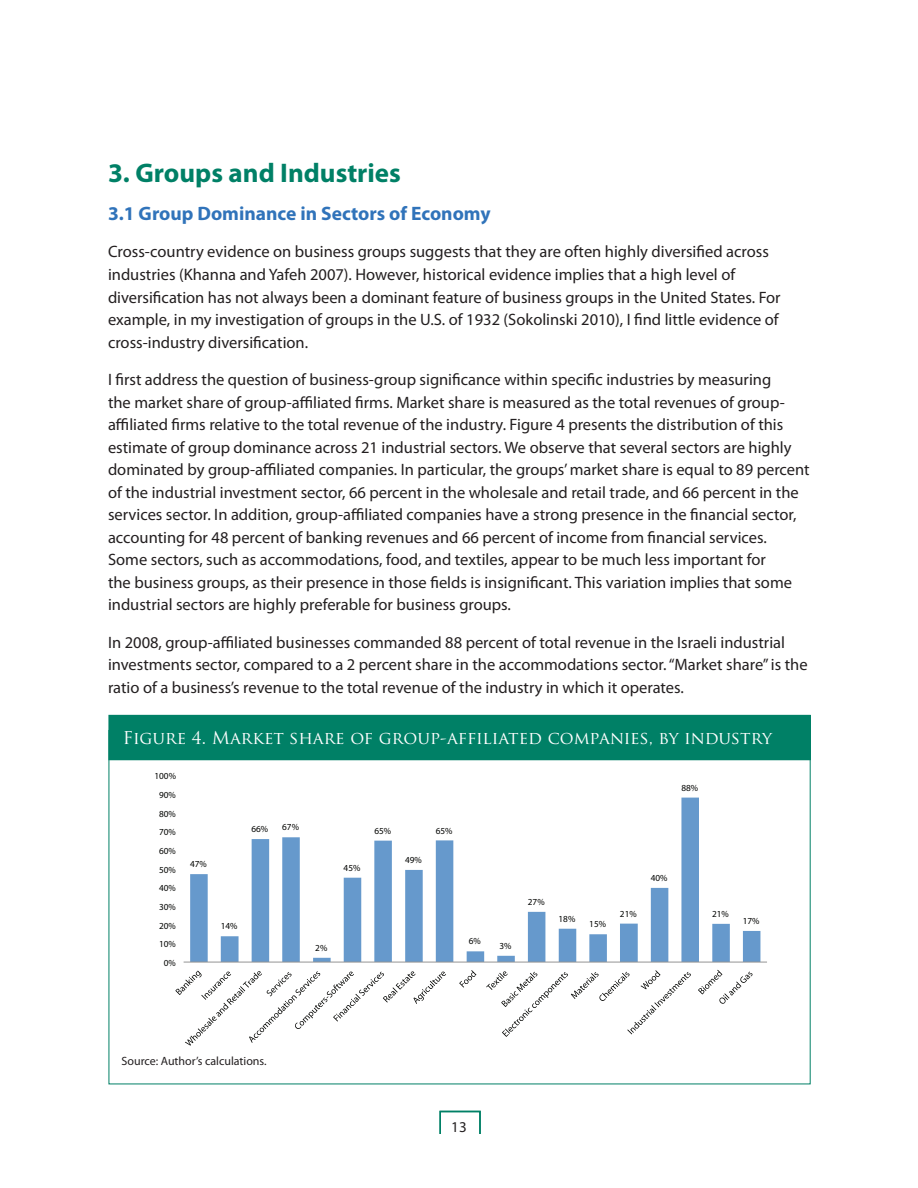
<style>
.page{position:relative;width:918px;height:1188px;background:#fff}
.page>*{position:absolute;margin:0;border:0;box-sizing:border-box;transform-origin:0 0}
.t1{font:700 27px "Myriad Pro";color:#008066}
.t2{font:700 19.5px "Myriad Pro";color:#3073ba}
.t3{font:17.25px "Trajan Pro";color:#fff}
.t4{font:16.5px/22.5px "Myriad Pro";color:#231f20}
.t5{font:15px "Myriad Pro";color:#231f20}
.t6{font:12px "Myriad Pro";color:#231f20}
.t7{font:9.3px "Myriad Pro";color:#040503}
</style>
<div class="page">
<div style="left:440px;top:1111px;width:41px;height:24px;border:2px solid #008066"></div>
<svg style="left:190px;top:798px;width:570px;height:164px"></svg>
<hr style="left:184px;top:962px;width:583px;height:1px;background:#939393">
<svg style="left:175px;top:971px;width:271px;height:75px"></svg>
<svg style="left:459px;top:970px;width:17px;height:18px"></svg>
<svg style="left:486px;top:970px;width:205px;height:67px"></svg>
<svg style="left:698px;top:970px;width:55px;height:34px"></svg>
<div style="left:109px;top:715px;width:701px;height:45px;background:#008066"></div>
<h1 class="t1" style="left:108px;top:156px;width:294px">3. Groups and Industries</h1>
<p class="t2" style="left:108px;top:201px;width:384px">3.1 Group Dominance in Sectors of Economy</p>
<p class="t4" style="left:108px;top:240px;width:674px">Cross-country evidence on business groups suggests that they are often highly diversified across industries (Khanna and Yafeh 2007). However, historical evidence implies that a high level of diversification has not always been a dominant feature of business groups in the United States. For example, in my investigation of groups in the U.S. of 1932 (Sokolinski 2010), I find little evidence of cross-industry diversification.</p>
<p class="t4" style="left:108px;top:368px;width:703px">I first address the question of business-group significance within specific industries by measuring<br>the market share of group-affiliated firms. Market share is measured as the total revenues of group&shy;affiliated firms relative to the total revenue of the industry. Figure 4 presents the distribution of this estimate of group dominance across 21 industrial sectors. We observe that several sectors are highly dominated by group-affiliated companies. In particular, the groups’ market share is equal to 89 percent of the industrial investment sector, 66 percent in the wholesale and retail trade, and 66 percent in the services sector. In addition, group-affiliated companies have a strong presence in the financial sector, accounting for 48 percent of banking revenues and 66 percent of income from financial services.<br>Some sectors, such as accommodations, food, and textiles, appear to be much less important for<br>the business groups, as their presence in those fields is insignificant. This variation implies that some industrial sectors are highly preferable for business groups.</p>
<p class="t4" style="left:108px;top:631px;width:701px">In 2008, group-affiliated businesses commanded 88 percent of total revenue in the Israeli industrial investments sector, compared to a 2 percent share in the accommodations sector. “Market share” is the ratio of a business’s revenue to the total revenue of the industry in which it operates.</p>
<p class="t3" style="left:123px;top:727px;width:651px">Figure 4. Market share of group-affiliated companies, by industry</p>
<p class="t7" style="left:154px;top:771px;width:23px">100%</p>
<p class="t7" style="left:159px;top:789px;width:18px">90%</p>
<p class="t7" style="left:159px;top:808px;width:18px">80%</p>
<p class="t7" style="left:159px;top:826px;width:18px">70%</p>
<p class="t7" style="left:159px;top:845px;width:18px">60%</p>
<p class="t7" style="left:159px;top:864px;width:18px">50%</p>
<p class="t7" style="left:159px;top:882px;width:18px">40%</p>
<p class="t7" style="left:159px;top:901px;width:18px">30%</p>
<p class="t7" style="left:159px;top:920px;width:18px">20%</p>
<p class="t7" style="left:159px;top:938px;width:18px">10%</p>
<p class="t7" style="left:164px;top:957px;width:14px">0%</p>
<p class="t7" style="left:190px;top:858px;width:18px">47%</p>
<p class="t7" style="left:252px;top:823px;width:18px">66%</p>
<p class="t7" style="left:282px;top:821px;width:18px">67%</p>
<p class="t7" style="left:221px;top:920px;width:18px">14%</p>
<p class="t7" style="left:344px;top:862px;width:18px">45%</p>
<p class="t7" style="left:374px;top:825px;width:18px">65%</p>
<p class="t7" style="left:405px;top:854px;width:18px">49%</p>
<p class="t7" style="left:436px;top:825px;width:18px">65%</p>
<p class="t7" style="left:315px;top:942px;width:14px">2%</p>
<p class="t7" style="left:469px;top:936px;width:14px">6%</p>
<p class="t7" style="left:681px;top:782px;width:18px">88%</p>
<p class="t7" style="left:500px;top:940px;width:14px">3%</p>
<p class="t7" style="left:528px;top:896px;width:18px">27%</p>
<p class="t7" style="left:559px;top:913px;width:18px">18%</p>
<p class="t7" style="left:589px;top:919px;width:18px">15%</p>
<p class="t7" style="left:620px;top:908px;width:18px">21%</p>
<p class="t7" style="left:651px;top:872px;width:18px">40%</p>
<p class="t7" style="left:712px;top:908px;width:18px">21%</p>
<p class="t7" style="left:743px;top:915px;width:18px">17%</p>
<p class="t6" style="left:122px;top:1054px;width:147px">Source: Author’s calculations.</p>
<p class="t5" style="left:451px;top:1117px;width:17px">13</p>
</div>
